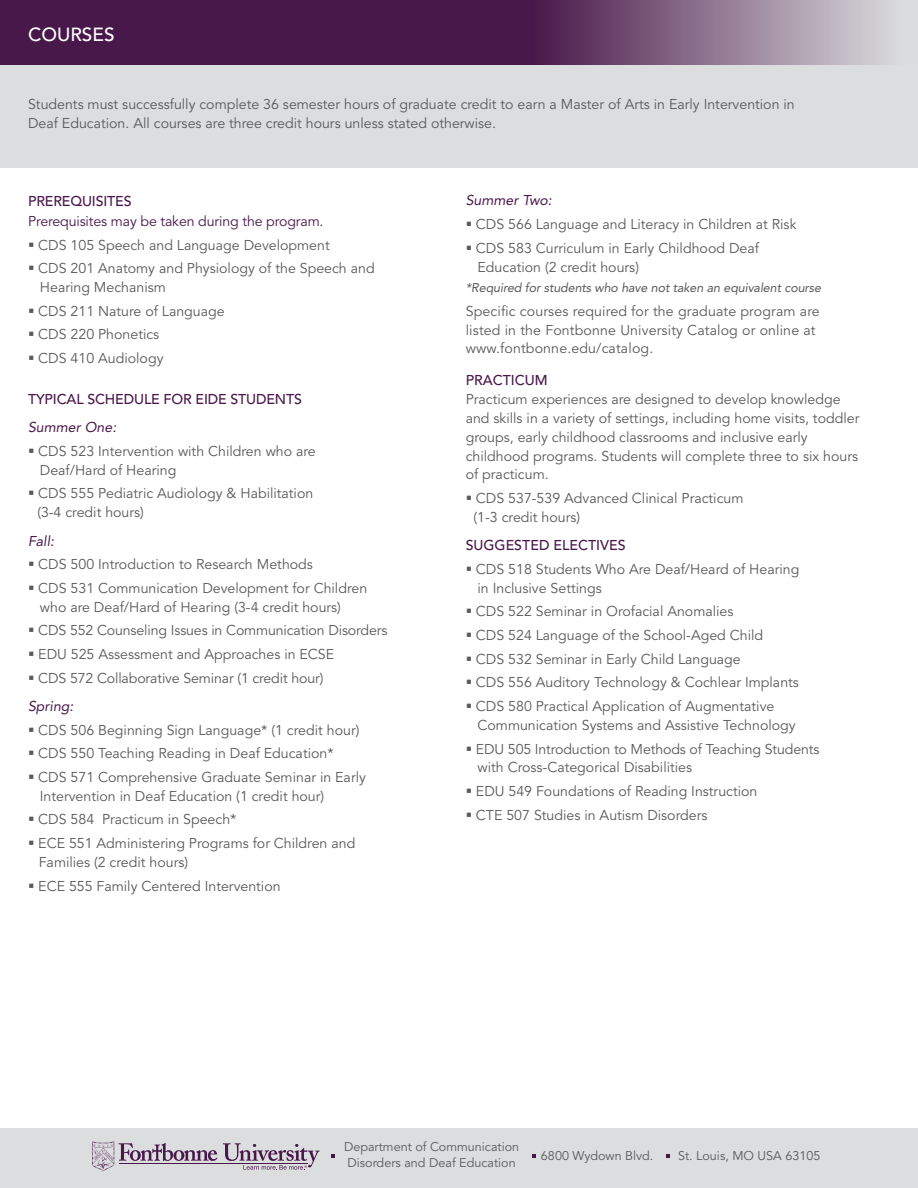
<style>
.page{position:relative;width:918px;height:1188px;background:#fff}
.page>*{position:absolute;margin:0;border:0;box-sizing:border-box;transform-origin:0 0}
.t1{font:500 18.9px "Avenir";color:#fff}
.t2{font:14.1px/23.7px "Avenir";color:#58595b}
.t3{font:500 14.1px "Avenir";letter-spacing:-.01em;color:#49184a}
.t4{font:14.1px "Avenir";letter-spacing:-.01em;color:#49184a}
.t5{font:italic 14.1px "Avenir";color:#49184a}
.t6{font:12.6px/15.8px "Avenir";color:#58595b}
.t7{font:italic 12.6px "Avenir";letter-spacing:-.01em;color:#58595b}
</style>
<div class="page">
<div style="left:0;top:1129px;width:918px;height:59px;background:#dcddde"></div>
<div style="left:0;top:0;width:918px;height:167px;background:#dcddde"></div>
<svg style="left:532px;top:1154px;width:4px;height:4px"></svg>
<svg style="left:331px;top:1154px;width:4px;height:4px"></svg>
<svg style="left:666px;top:1154px;width:4px;height:4px"></svg>
<hr style="left:119px;top:1163px;width:189px;height:1px;background:#49184a">
<svg style="left:92px;top:1141px;width:125px;height:30px"></svg>
<svg style="left:223px;top:1143px;width:97px;height:27px"></svg>
<svg style="left:0;top:0;width:885px;height:65px;fill:#49184a"></svg>
<h1 class="t1" style="left:28px;top:24px;width:88px">COURSES</h1>
<p class="t2" style="left:28px;top:95px;width:768px;line-height:18.9px">Students must successfully complete 36 semester hours of graduate credit to earn a Master of Arts in Early Intervention in<br>Deaf Education. All courses are three credit hours unless stated otherwise.</p>
<p class="t3" style="left:28px;top:192px;width:105px">PREREQUISITES</p>
<p class="t4" style="left:28px;top:213px;width:297px">Prerequisites may be taken during the program.</p>
<p class="t2" style="left:38px;top:233px;width:338px">CDS 105 Speech and Language Development<br>CDS 201 Anatomy and Physiology of the Speech and</p>
<p class="t2" style="left:38px;top:276px;width:188px">Hearing Mechanism<br>CDS 211 Nature of Language<br>CDS 220 Phonetics<br>CDS 410 Audiology</p>
<p class="t3" style="left:28px;top:391px;width:275px">TYPICAL SCHEDULE FOR EIDE STUDENTS</p>
<p class="t5" style="left:28px;top:419px;width:90px">Summer One:</p>
<p class="t2" style="left:38px;top:442px;width:279px;line-height:18.9px">CDS 523 Intervention with Children who are<br>Deaf/Hard of Hearing</p>
<p class="t2" style="left:37px;top:485px;width:278px;line-height:18.9px">CDS 555 Pediatric Audiology &amp; Habilitation (3-4 credit hours)</p>
<p class="t5" style="left:28px;top:533px;width:27px">Fall:</p>
<p class="t2" style="left:38px;top:553px;width:330px">CDS 500 Introduction to Research Methods<br>CDS 531 Communication Development for Children</p>
<p class="t2" style="left:38px;top:596px;width:351px">who are Deaf/Hard of Hearing (3-4 credit hours)<br>CDS 552 Counseling Issues in Communication Disorders EDU 525 Assessment and Approaches in ECSE<br>CDS 572 Collaborative Seminar (1 credit hour)</p>
<p class="t5" style="left:28px;top:698px;width:47px">Spring:</p>
<p class="t2" style="left:38px;top:718px;width:329px">CDS 506 Beginning Sign Language* (1 credit hour)<br>CDS 550 Teaching Reading in Deaf Education*<br>CDS 571 Comprehensive Graduate Seminar in Early</p>
<p class="t2" style="left:38px;top:785px;width:319px">Intervention in Deaf Education (1 credit hour)<br>CDS 584 Practicum in Speech*<br>ECE 551 Administering Programs for Children and</p>
<p class="t2" style="left:38px;top:851px;width:244px">Families (2 credit hours)<br>ECE 555 Family Centered Intervention</p>
<p class="t5" style="left:466px;top:192px;width:88px">Summer Two:</p>
<p class="t2" style="left:476px;top:213px;width:322px">CDS 566 Language and Literacy in Children at Risk<br>CDS 583 Curriculum in Early Childhood Deaf</p>
<p class="t2" style="left:478px;top:255px;width:163px">Education (2 credit hours)</p>
<p class="t7" style="left:466px;top:280px;width:357px">*Required for students who have not taken an equivalent course</p>
<p class="t2" style="left:466px;top:302px;width:356px;line-height:18.9px">Specific courses required for the graduate program are listed in the Fontbonne University Catalog or online at www.fontbonne.edu/catalog.</p>
<p class="t3" style="left:466px;top:372px;width:83px">PRACTICUM</p>
<p class="t2" style="left:466px;top:390px;width:395px;line-height:18.9px">Practicum experiences are designed to develop knowledge and skills in a variety of settings, including home visits, toddler groups, early childhood classrooms and inclusive early childhood programs. Students will complete three to six hours of practicum.</p>
<p class="t2" style="left:474px;top:489px;width:271px;line-height:18.9px">CDS 537-539 Advanced Clinical Practicum (1-3 credit hours)</p>
<p class="t3" style="left:466px;top:537px;width:161px">SUGGESTED ELECTIVES</p>
<p class="t2" style="left:476px;top:560px;width:325px;line-height:18.9px">CDS 518 Students Who Are Deaf/Heard of Hearing in Inclusive Settings</p>
<p class="t2" style="left:476px;top:600px;width:325px">CDS 522 Seminar in Orofacial Anomalies<br>CDS 524 Language of the School-Aged Child<br>CDS 532 Seminar in Early Child Language<br>CDS 556 Auditory Technology &amp; Cochlear Implants CDS 580 Practical Application of Augmentative</p>
<p class="t2" style="left:476px;top:714px;width:345px">Communication Systems and Assistive Technology<br>EDU 505 Introduction to Methods of Teaching Students</p>
<p class="t2" style="left:476px;top:756px;width:283px">with Cross-Categorical Disabilities<br>EDU 549 Foundations of Reading Instruction<br>CTE 507 Studies in Autism Disorders</p>
<p class="t6" style="left:344px;top:1139px;width:177px">Department of Communication<br>Disorders and Deaf Education</p>
<p class="t6" style="left:541px;top:1148px;width:114px">6800 Wydown Blvd.</p>
<p class="t6" style="left:678px;top:1148px;width:144px">St. Louis, MO USA 63105</p>
</div>
